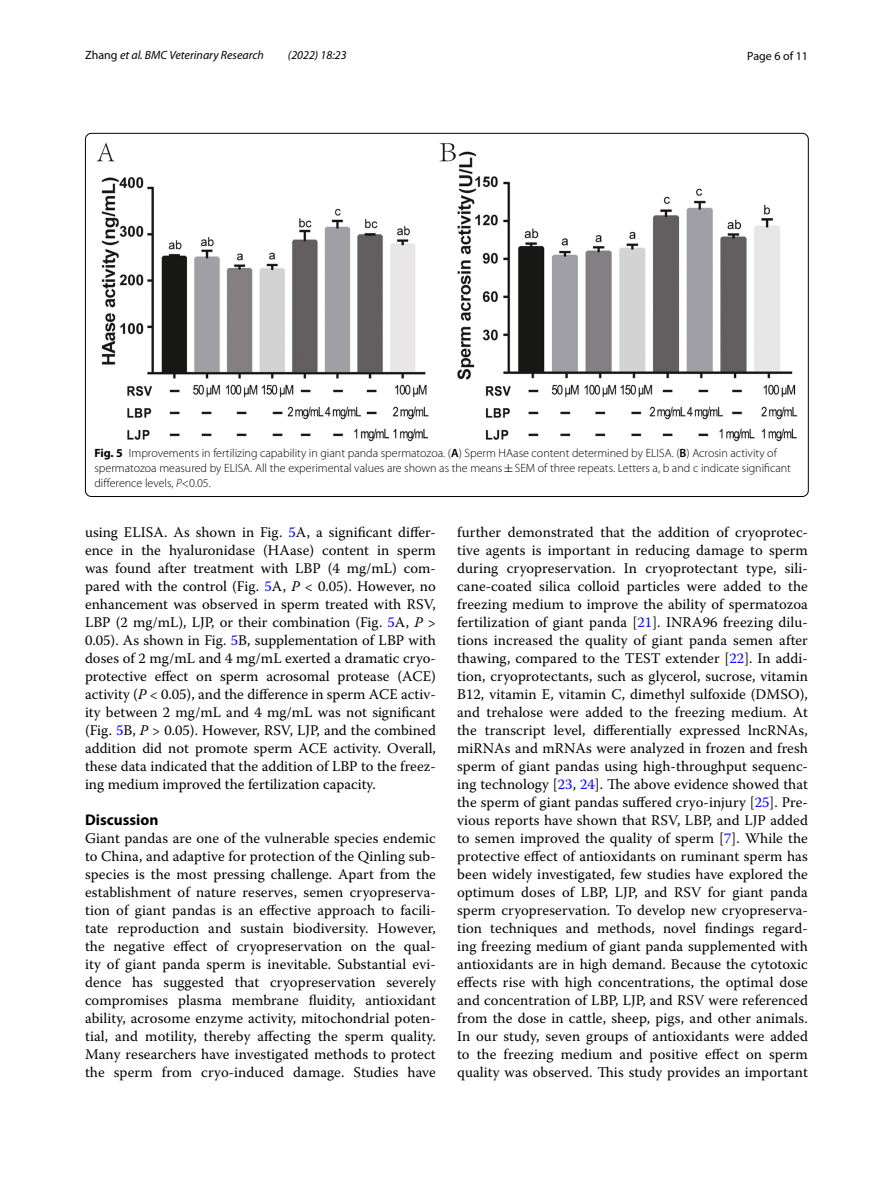
<style>
.page{position:relative;width:893px;height:1187px;background:#fff}
.page>*{position:absolute;margin:0;border:0;box-sizing:border-box;transform-origin:0 0}
.t1{font:700 15.45px "Myriad Pro";color:#000}
.t2{font:14.7px/18px "Warnock Pro";letter-spacing:.005em;color:#000;text-align:justify}
.t3{font:300 12px/15px "Myriad Pro";color:#000}
.t4{font:italic 12px "Myriad Pro";color:#000}
.t5{font:12px "Myriad Pro";color:#000}
.s1{font-style:normal}
.s2{font-weight:700}
.s3{font-weight:600}
.s4{font-family:"MTSY";font-weight:400}
.s5{font-style:italic}
.s6{color:#00f}
</style>
<div class="page">
<img style="left:97px;top:142px;width:700px;height:299px">
<p class="t4" style="left:85px;top:48px;width:180px"><span class="s1">Zhang</span> et al. BMC Veterinary Research</p>
<p class="t4" style="left:288px;top:48px;width:60px">(2022) 18:23</p>
<p class="t5" style="left:747px;top:48px;width:62px">Page 6 of 11</p>
<p class="t3" style="left:94px;top:445px;width:698px"><span class="s2">Fig. 5</span> Improvements in fertilizing capability in giant panda spermatozoa. (<span class="s3">A</span>) Sperm HAase content determined by ELISA. (<span class="s3">B</span>) Acrosin activity of spermatozoa measured by ELISA. All the experimental values are shown as the means<span class="s4">±</span>SEM of three repeats. Letters a, b and c indicate significant difference levels, <span class="s5">P</span>&lt;0.05.</p>
<p class="t2" style="left:85px;top:522px;width:352px">using ELISA. As shown in Fig. <span class="s6">5</span>A, a significant differ&shy;ence in the hyaluronidase (HAase) content in sperm was found after treatment with LBP (4 mg/mL) com&shy;pared with the control (Fig. <span class="s6">5</span>A, <span class="s5">P</span> &lt; 0.05). However, no enhancement was observed in sperm treated with RSV, LBP (2 mg/mL), LJP, or their combination (Fig. <span class="s6">5</span>A, <span class="s5">P</span> &gt; 0.05). As shown in Fig. <span class="s6">5</span>B, supplementation of LBP with doses of 2 mg/mL and 4 mg/mL exerted a dramatic cryo&shy;protective effect on sperm acrosomal protease (ACE) activity (<span class="s5">P</span> &lt; 0.05), and the difference in sperm ACE activ&shy;ity between 2 mg/mL and 4 mg/mL was not significant (Fig. <span class="s6">5</span>B, <span class="s5">P</span> &gt; 0.05). However, RSV, LJP, and the combined addition did not promote sperm ACE activity. Overall, these data indicated that the addition of LBP to the freez&shy;ing medium improved the fertilization capacity.</p>
<p class="t1" style="left:85px;top:809px;width:75px">Discussion</p>
<p class="t2" style="left:85px;top:828px;width:352px">Giant pandas are one of the vulnerable species endemic to China, and adaptive for protection of the Qinling sub&shy;species is the most pressing challenge. Apart from the establishment of nature reserves, semen cryopreserva&shy;tion of giant pandas is an effective approach to facili&shy;tate reproduction and sustain biodiversity. However, the negative effect of cryopreservation on the qual&shy;ity of giant panda sperm is inevitable. Substantial evi&shy;dence has suggested that cryopreservation severely compromises plasma membrane fluidity, antioxidant ability, acrosome enzyme activity, mitochondrial poten&shy;tial, and motility, thereby affecting the sperm quality.<br>Many researchers have investigated methods to protect the sperm from cryo-induced damage. Studies have</p>
<p class="t2" style="left:457px;top:522px;width:352px">further demonstrated that the addition of cryoprotec&shy;tive agents is important in reducing damage to sperm during cryopreservation. In cryoprotectant type, sili&shy;cane-coated silica colloid particles were added to the freezing medium to improve the ability of spermatozoa fertilization of giant panda [<span class="s6">21</span>]. INRA96 freezing dilu&shy;tions increased the quality of giant panda semen after thawing, compared to the TEST extender [<span class="s6">22</span>]. In addi&shy;tion, cryoprotectants, such as glycerol, sucrose, vitamin B12, vitamin E, vitamin C, dimethyl sulfoxide (DMSO), and trehalose were added to the freezing medium. At the transcript level, differentially expressed lncRNAs, miRNAs and mRNAs were analyzed in frozen and fresh sperm of giant pandas using high-throughput sequenc&shy;ing technology [<span class="s6">23</span>, <span class="s6">24</span>]. The above evidence showed that the sperm of giant pandas suffered cryo-injury [<span class="s6">25</span>]. Pre&shy;vious reports have shown that RSV, LBP, and LJP added to semen improved the quality of sperm [<span class="s6">7</span>]. While the protective effect of antioxidants on ruminant sperm has been widely investigated, few studies have explored the optimum doses of LBP, LJP, and RSV for giant panda sperm cryopreservation. To develop new cryopreserva&shy;tion techniques and methods, novel findings regard&shy;ing freezing medium of giant panda supplemented with antioxidants are in high demand. Because the cytotoxic effects rise with high concentrations, the optimal dose and concentration of LBP, LJP, and RSV were referenced from the dose in cattle, sheep, pigs, and other animals.<br>In our study, seven groups of antioxidants were added to the freezing medium and positive effect on sperm quality was observed. This study provides an important</p>
</div>
